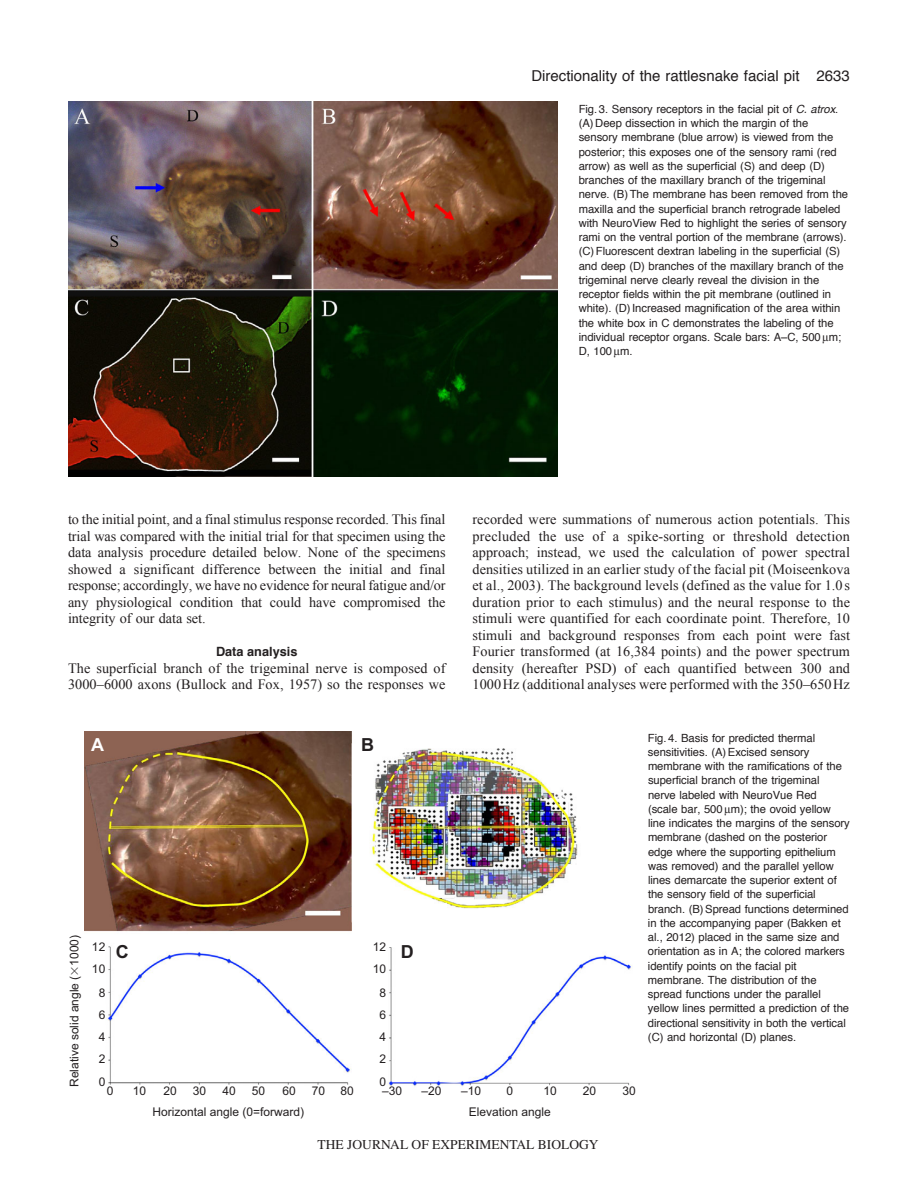
<style>
.page{position:relative;width:918px;height:1188px;background:#fff}
.page>*{position:absolute;margin:0;border:0;box-sizing:border-box;transform-origin:0 0}
.t1{font:700 18px "Arial";color:#231f20}
.t2{font:700 18px "Arial";color:#fff}
.t3{font:15px "Helvetica";color:#231f20}
.t4{font:14.25px/16.5px "Times New Roman";letter-spacing:.005em;color:#231f20;text-align:justify}
.t5{font:13.5px "Times";color:#231f20}
.t6{font:700 12.75px "Helvetica";color:#231f20}
.t7{font:12px/21.8px "Arial";color:#231f20}
.t8{font:11.25px/14.2px "Helvetica";letter-spacing:-.005em;color:#231f20}
.s1{font-style:italic}
.s2{font-family:"Mathematical Pi One"}
</style>
<div class="page">
<img style="left:68px;top:102px;width:490px;height:374px">
<img style="left:84px;top:732px;width:548px;height:354px">
<h2 class="t3" style="left:531px;top:69px;width:320px">Directionality of the rattlesnake facial pit 2633</h2>
<p class="t8" style="left:579px;top:103px;width:271px">Fig. 3. Sensory receptors in the facial pit of <span class="s1">C. atrox</span>. (A) Deep dissection in which the margin of the sensory membrane (blue arrow) is viewed from the posterior; this exposes one of the sensory rami (red arrow) as well as the superficial (S) and deep (D) branches of the maxillary branch of the trigeminal nerve. (B) The membrane has been removed from the maxilla and the superficial branch retrograde labeled with NeuroView Red to highlight the series of sensory rami on the ventral portion of the membrane (arrows). (C)Fluorescent dextran labeling in the superficial (S) and deep (D) branches of the maxillary branch of the trigeminal nerve clearly reveal the division in the receptor fields within the pit membrane (outlined in white). (D) Increased magnification of the area within the white box in C demonstrates the labeling of the individual receptor organs. Scale bars: A–C, 500 m; D, 100 m.</p>
<p class="t4" style="left:68px;top:511px;width:379px">to the initial point, and a final stimulus response recorded. This final trial was compared with the initial trial for that specimen using the data analysis procedure detailed below. None of the specimens showed a significant difference between the initial and final response; accordingly, we have no evidence for neural fatigue and/or any physiological condition that could have compromised the integrity of our data set.</p>
<p class="t6" style="left:216px;top:646px;width:83px">Data analysis</p>
<p class="t4" style="left:68px;top:660px;width:379px">The superficial branch of the trigeminal nerve is composed of<br>3000–6000 axons (Bullock and Fox, 1957) so the responses we</p>
<p class="t4" style="left:472px;top:511px;width:379px">recorded were summations of numerous action potentials. This precluded the use of a spike-sorting or threshold detection approach; instead, we used the calculation of power spectral densities utilized in an earlier study of the facial pit (Moiseenkova et al., 2003). The background levels (defined as the value for 1.0s duration prior to each stimulus) and the neural response to the stimuli were quantified for each coordinate point. Therefore, 10 stimuli and background responses from each point were fast Fourier transformed (at 16,384 points) and the power spectrum density (hereafter PSD) of each quantified between 300 and 1000Hz (additional analyses were performed with the 350–650Hz</p>
<h1 class="t2" style="left:91px;top:735px;width:14px">A</h1>
<h1 class="t1" style="left:361px;top:735px;width:14px">B</h1>
<p class="t7" style="left:65px;top:1087px;width:154px;rotate:-90deg">Relative solid angle (<span class="s2">-</span>1000)</p>
<p class="t7" style="left:373px;top:937px;width:15px">12<br>10</p>
<p class="t7" style="left:380px;top:983px;width:8px;text-align:justify">8<br>6<br>4<br>2</p>
<p class="t7" style="left:92px;top:937px;width:15px">12<br>10</p>
<p class="t7" style="left:99px;top:983px;width:8px;text-align:justify">8<br>6<br>4<br>2</p>
<p class="t7" style="left:99px;top:1072px;width:8px">0</p>
<h1 class="t1" style="left:116px;top:942px;width:14px">C</h1>
<h1 class="t1" style="left:401px;top:942px;width:14px">D</h1>
<p class="t7" style="left:380px;top:1072px;width:8px">0</p>
<p class="t7" style="left:107px;top:1081px;width:8px">0</p>
<p class="t7" style="left:133px;top:1081px;width:15px">10</p>
<p class="t7" style="left:163px;top:1081px;width:15px">20</p>
<p class="t7" style="left:193px;top:1081px;width:15px">30</p>
<p class="t7" style="left:222px;top:1081px;width:15px">40</p>
<p class="t7" style="left:252px;top:1081px;width:15px">50</p>
<p class="t7" style="left:282px;top:1081px;width:15px">60</p>
<p class="t7" style="left:312px;top:1081px;width:15px">70</p>
<p class="t7" style="left:340px;top:1081px;width:15px">80</p>
<p class="t7" style="left:382px;top:1081px;width:22px">–30</p>
<p class="t7" style="left:422px;top:1081px;width:22px">–20</p>
<p class="t7" style="left:461px;top:1081px;width:22px">–10</p>
<p class="t7" style="left:506px;top:1081px;width:8px">0</p>
<p class="t7" style="left:543px;top:1081px;width:15px">10</p>
<p class="t7" style="left:583px;top:1081px;width:15px">20</p>
<p class="t7" style="left:622px;top:1081px;width:15px">30</p>
<p class="t7" style="left:152px;top:1102px;width:153px">Horizontal angle (0=forward)</p>
<p class="t7" style="left:469px;top:1102px;width:84px">Elevation angle</p>
<p class="t5" style="left:318px;top:1137px;width:282px">THE JOURNAL OF EXPERIMENTAL BIOLOGY</p>
<p class="t8" style="left:648px;top:731px;width:203px">Fig. 4. Basis for predicted thermal sensitivities. (A) Excised sensory membrane with the ramifications of the superficial branch of the trigeminal nerve labeled with NeuroVue Red<br>(scale bar, 500 m); the ovoid yellow line indicates the margins of the sensory membrane (dashed on the posterior edge where the supporting epithelium was removed) and the parallel yellow lines demarcate the superior extent of the sensory field of the superficial branch. (B)Spread functions determined in the accompanying paper (Bakken et al., 2012) placed in the same size and orientation as in A; the colored markers identify points on the facial pit membrane. The distribution of the spread functions under the parallel yellow lines permitted a prediction of the directional sensitivity in both the vertical (C) and horizontal (D) planes.</p>
</div>
